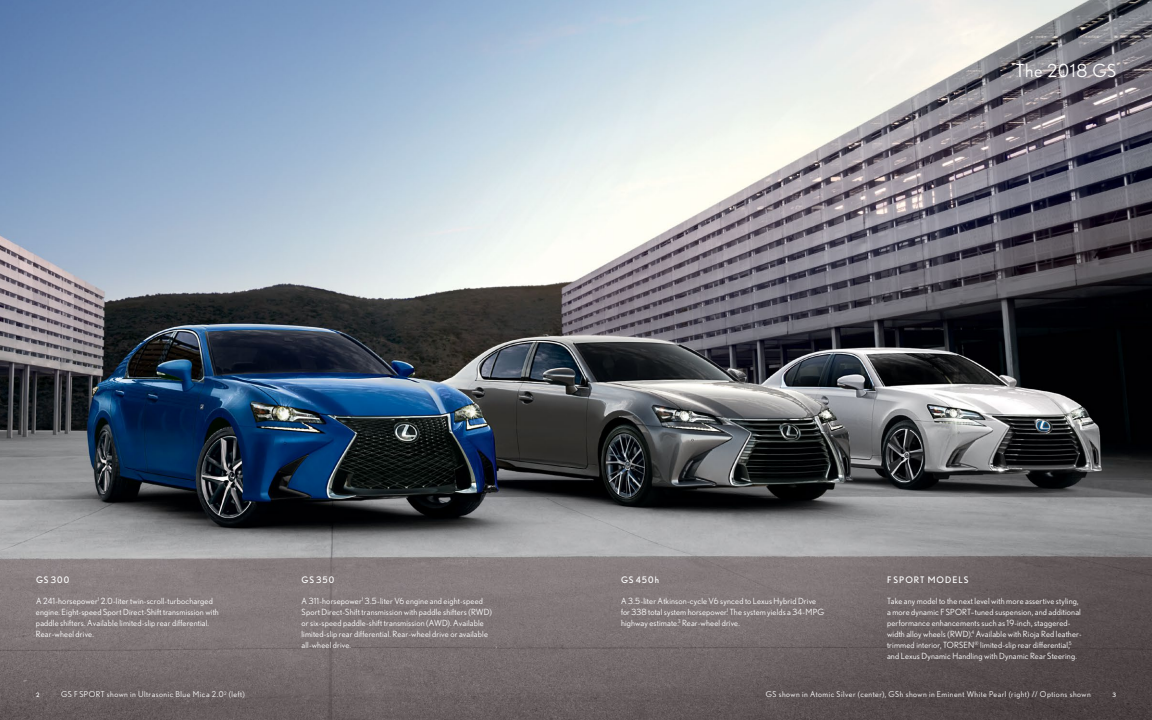
<style>
.page{position:relative;width:1152px;height:720px;background:#fff}
.page>*{position:absolute;margin:0;border:0;box-sizing:border-box;transform-origin:0 0}
.t1{font:18px "Nobel";letter-spacing:.05em;color:#fff}
.t2{font:9px "Nobel";letter-spacing:.115em;color:#fff}
.t3{font:8.5px/11px "Nobel";letter-spacing:.02em;color:#fff}
.t4{font:8px "Nobel";letter-spacing:.06em;color:#fff}
.t5{font:6px "Nobel";color:#fff}
</style>
<div class="page">
<img style="left:0;top:0;width:1152px;height:720px">
<h1 class="t1" style="left:1016px;top:60px;width:102px">The 2018 GS</h1>
<p class="t2" style="left:36px;top:574px;width:35px">GS 300</p>
<p class="t3" style="left:36px;top:595px;width:184px">A 241-horsepower<sup>1</sup> 2.0-liter twin-scroll-turbocharged engine. Eight-speed Sport Direct-Shift transmission with paddle shifters. Available limited-slip rear differential.<br>Rear-wheel drive.</p>
<p class="t2" style="left:302px;top:574px;width:34px">GS 350</p>
<p class="t3" style="left:302px;top:595px;width:192px">A 311-horsepower<sup>1</sup> 3.5-liter V6 engine and eight-speed Sport Direct-Shift transmission with paddle shifters (RWD) or six-speed paddle-shift transmission (AWD). Available limited-slip rear differential. Rear-wheel drive or available all-wheel drive.</p>
<p class="t2" style="left:621px;top:574px;width:40px">GS 450h</p>
<p class="t3" style="left:621px;top:595px;width:205px">A 3.5-liter Atkinson-cycle V6 synced to Lexus Hybrid Drive for 338 total system horsepower.<sup>1</sup> The system yields a 34-MPG highway estimate.<sup>3</sup> Rear-wheel drive.</p>
<p class="t2" style="left:887px;top:574px;width:83px">F SPORT MODELS</p>
<p class="t3" style="left:887px;top:595px;width:196px">Take any model to the next level with more assertive styling, a more dynamic F SPORT–tuned suspension, and additional performance enhancements such as 19-inch, staggered&shy;width alloy wheels (RWD).<sup>4</sup> Available with Rioja Red leather&shy;trimmed interior, TORSEN<sup>®</sup> limited-slip rear differential,<sup>5 </sup>and Lexus Dynamic Handling with Dynamic Rear Steering.</p>
<p class="t4" style="left:766px;top:690px;width:326px">GS shown in Atomic Silver (center), GSh shown in Eminent White Pearl (right) // Options shown</p>
<p class="t4" style="left:61px;top:690px;width:185px">GS F SPORT shown in Ultrasonic Blue Mica 2.0<sup>2</sup> (left)</p>
<p class="t5" style="left:36px;top:692px;width:5px">2</p>
<p class="t5" style="left:1112px;top:692px;width:5px">3</p>
</div>
